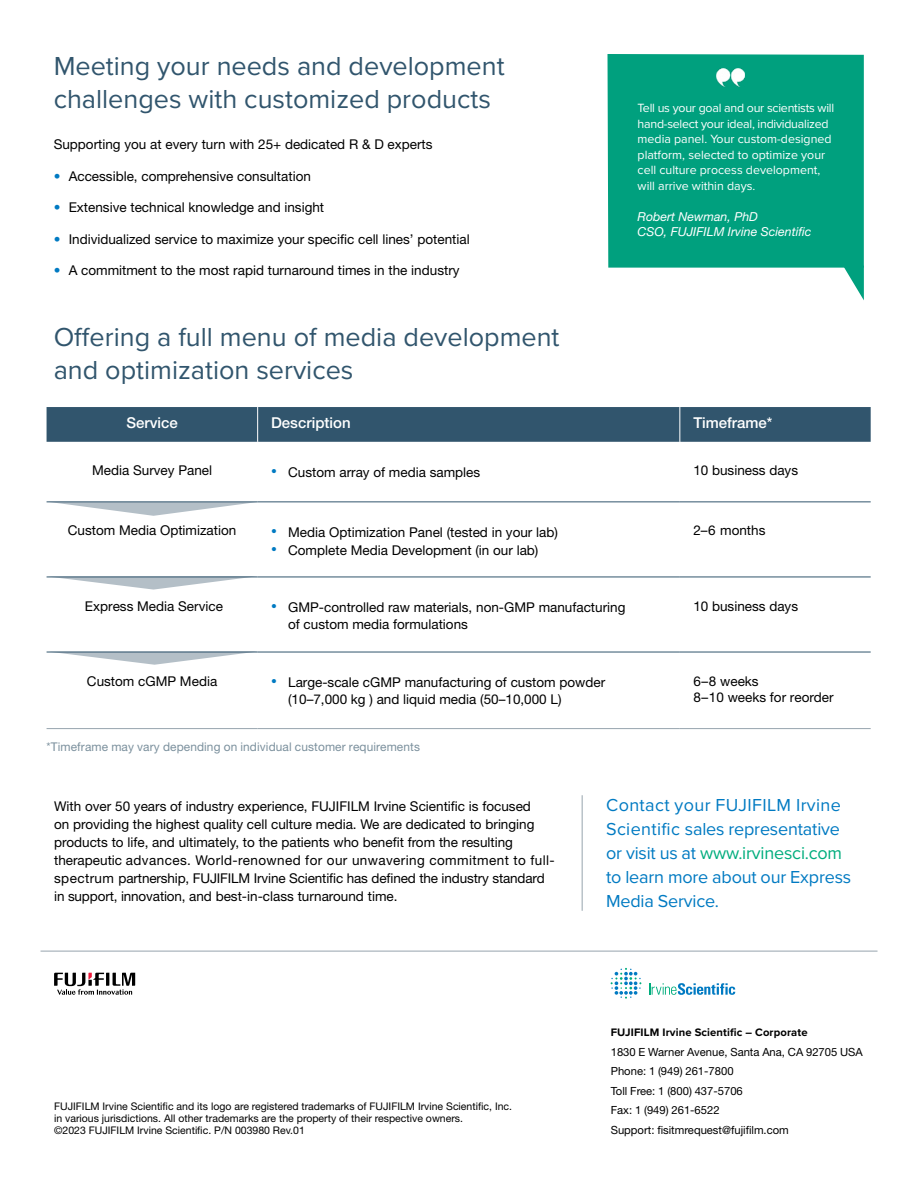
<style>
.page{position:relative;width:918px;height:1188px;background:#fff}
.page>*{position:absolute;margin:0;border:0;box-sizing:border-box;transform-origin:0 0}
.t1{font:27px/32.4px "Proxima Nova";color:#31556d}
.t2{font:18px/24px "Proxima Nova";letter-spacing:-.01em;color:#007ac2}
.t3{font:500 15px "Helvetica Neue LT Pro";color:#fff}
.t4{font:13.5px/18px "Helvetica Neue LT Std";color:#000}
.t5{font:13.5px/16.5px "Helvetica Neue LT Pro";color:#000}
.t6{font:12.45px/15.5px "Proxima Nova";color:#fff}
.t7{font:italic 12.45px/15.5px "Helvetica Neue LT Pro";color:#fff}
.t8{font:12px "Helvetica Neue LT Pro";letter-spacing:.01em;color:#7b909d}
.t9{font:11.25px/19.5px "Helvetica Neue LT Std";color:#000}
.t10{font:700 11.25px "Proxima Nova";letter-spacing:.01em;color:#000}
.t11{font:10.5px/12px "Helvetica Neue LT Std";color:#000}
.s1{color:#007ac2}
.s2{font-family:"Arial";font-size:16.5px;color:#007ac2}
.s3{color:#00ad7d}
</style>
<div class="page">
<svg style="left:49px;top:651px;width:210px;height:14px"></svg>
<svg style="left:48px;top:502px;width:209px;height:14px"></svg>
<svg style="left:48px;top:576px;width:209px;height:14px"></svg>
<hr style="left:582px;top:795px;width:1px;height:116px;background:#97a4ae">
<div style="left:47px;top:407px;width:824px;height:35px;background:#31556d"></div>
<hr style="left:257px;top:577px;width:1px;height:75px;background:#fff">
<hr style="left:257px;top:652px;width:1px;height:76px;background:#fff">
<hr style="left:47px;top:501px;width:211px;height:1px;background:#31556d">
<hr style="left:258px;top:501px;width:422px;height:1px;background:#31556d">
<hr style="left:680px;top:501px;width:191px;height:1px;background:#31556d">
<hr style="left:47px;top:577px;width:211px;height:1px;background:#31556d">
<hr style="left:258px;top:577px;width:422px;height:1px;background:#31556d">
<hr style="left:680px;top:577px;width:191px;height:1px;background:#31556d">
<hr style="left:47px;top:652px;width:211px;height:1px;background:#31556d">
<hr style="left:258px;top:652px;width:422px;height:1px;background:#31556d">
<hr style="left:680px;top:652px;width:191px;height:1px;background:#31556d">
<hr style="left:257px;top:407px;width:1px;height:35px;background:#fff">
<hr style="left:679px;top:407px;width:1px;height:35px;background:#fff">
<hr style="left:47px;top:728px;width:211px;height:1px;background:#97a4ae">
<hr style="left:258px;top:728px;width:422px;height:1px;background:#97a4ae">
<hr style="left:680px;top:728px;width:191px;height:1px;background:#97a4ae">
<div style="left:608px;top:54px;width:256px;height:214px;background:#00a07e"></div>
<img style="left:716px;top:68px;width:29px;height:19px">
<svg style="left:844px;top:265px;width:20px;height:35px"></svg>
<svg style="left:54px;top:973px;width:81px;height:22px"></svg>
<svg style="left:649px;top:983px;width:86px;height:12px"></svg>
<svg style="left:611px;top:968px;width:30px;height:31px"></svg>
<hr style="left:41px;top:951px;width:837px;height:1px;background:#97a4ae">
<h1 class="t1" style="left:54px;top:49px;width:452px">Meeting your needs and development challenges with customized products</h1>
<p class="t4" style="left:54px;top:135px;width:380px">Supporting you at every turn with 25+ dedicated R &amp; D experts</p>
<p class="t4" style="left:54px;top:167px;width:259px"><span class="s1">•</span> Accessible, comprehensive consultation</p>
<p class="t4" style="left:54px;top:198px;width:272px"><span class="s1">•</span> Extensive technical knowledge and insight</p>
<p class="t4" style="left:54px;top:230px;width:417px"><span class="s1">•</span> Individualized service to maximize your specific cell lines’ potential</p>
<p class="t4" style="left:54px;top:261px;width:407px"><span class="s1">•</span> A commitment to the most rapid turnaround times in the industry</p>
<h1 class="t1" style="left:54px;top:320px;width:507px">Offering a full menu of media development and optimization services</h1>
<p class="t6" style="left:638px;top:100px;width:198px">Tell us your goal and our scientists will hand-select your ideal, individualized media panel. Your custom-designed platform, selected to optimize your cell culture process development, will arrive within days.</p>
<p class="t7" style="left:638px;top:208px;width:176px">Robert Newman, PhD<br>CSO, FUJIFILM Irvine Scientific</p>
<p class="t3" style="left:126px;top:414px;width:53px">Service</p>
<p class="t3" style="left:271px;top:414px;width:81px">Description</p>
<p class="t3" style="left:693px;top:414px;width:81px">Timeframe*</p>
<p class="t5" style="left:92px;top:462px;width:122px">Media Survey Panel</p>
<p class="t5" style="left:271px;top:464px;width:211px"><span class="s2">•</span> Custom array of media samples</p>
<p class="t5" style="left:693px;top:462px;width:106px">10 business days</p>
<p class="t5" style="left:68px;top:522px;width:170px">Custom Media Optimization</p>
<p class="t5" style="left:271px;top:524px;width:288px"><span class="s2">•</span> Media Optimization Panel (tested in your lab)</p>
<p class="t5" style="left:271px;top:542px;width:269px"><span class="s2">•</span> Complete Media Development (in our lab)</p>
<p class="t5" style="left:693px;top:522px;width:74px">2–6 months</p>
<p class="t5" style="left:85px;top:597px;width:139px">Express Media Service</p>
<p class="t5" style="left:288px;top:599px;width:339px;text-indent:-17px"><span class="s2">•</span> GMP-controlled raw materials, non-GMP manufacturing of custom media formulations</p>
<p class="t5" style="left:693px;top:597px;width:106px">10 business days</p>
<p class="t5" style="left:87px;top:672px;width:132px">Custom cGMP Media</p>
<p class="t5" style="left:288px;top:674px;width:319px;text-indent:-17px"><span class="s2">•</span> Large-scale cGMP manufacturing of custom powder (10–7,000 kg ) and liquid media (50–10,000 L)</p>
<p class="t5" style="left:693px;top:672px;width:142px">6–8 weeks<br>8–10 weeks for reorder</p>
<p class="t8" style="left:47px;top:739px;width:375px">*Timeframe may vary depending on individual customer requirements</p>
<p class="t4" style="left:54px;top:797px;width:502px">With over 50 years of industry experience, FUJIFILM Irvine Scientific is focused<br>on providing the highest quality cell culture media. We are dedicated to bringing products to life, and ultimately, to the patients who benefit from the resulting therapeutic advances. World-renowned for our unwavering commitment to full&shy;spectrum partnership, FUJIFILM Irvine Scientific has defined the industry standard in support, innovation, and best-in-class turnaround time.</p>
<p class="t11" style="left:54px;top:1100px;width:459px">FUJIFILM Irvine Scientific and its logo are registered trademarks of FUJIFILM Irvine Scientific, Inc. in various jurisdictions. All other trademarks are the property of their respective owners.<br>©2023 FUJIFILM Irvine Scientific. P/N 003980 Rev.01</p>
<h2 class="t2" style="left:606px;top:792px;width:247px">Contact your FUJIFILM Irvine<br>Scientific sales representative or visit us at <span class="s3">www.irvinesci.com </span>to learn more about our Express<br>Media Service.</h2>
<p class="t10" style="left:611px;top:1024px;width:198px">FUJIFILM Irvine Scientific – Corporate</p>
<p class="t9" style="left:611px;top:1042px;width:254px">1830 E Warner Avenue, Santa Ana, CA 92705 USA<br>Phone: 1 (949) 261-7800<br>Toll Free: 1 (800) 437-5706<br>Fax: 1 (949) 261-6522<br>Support: fisitmrequest@fujifilm.com</p>
</div>
